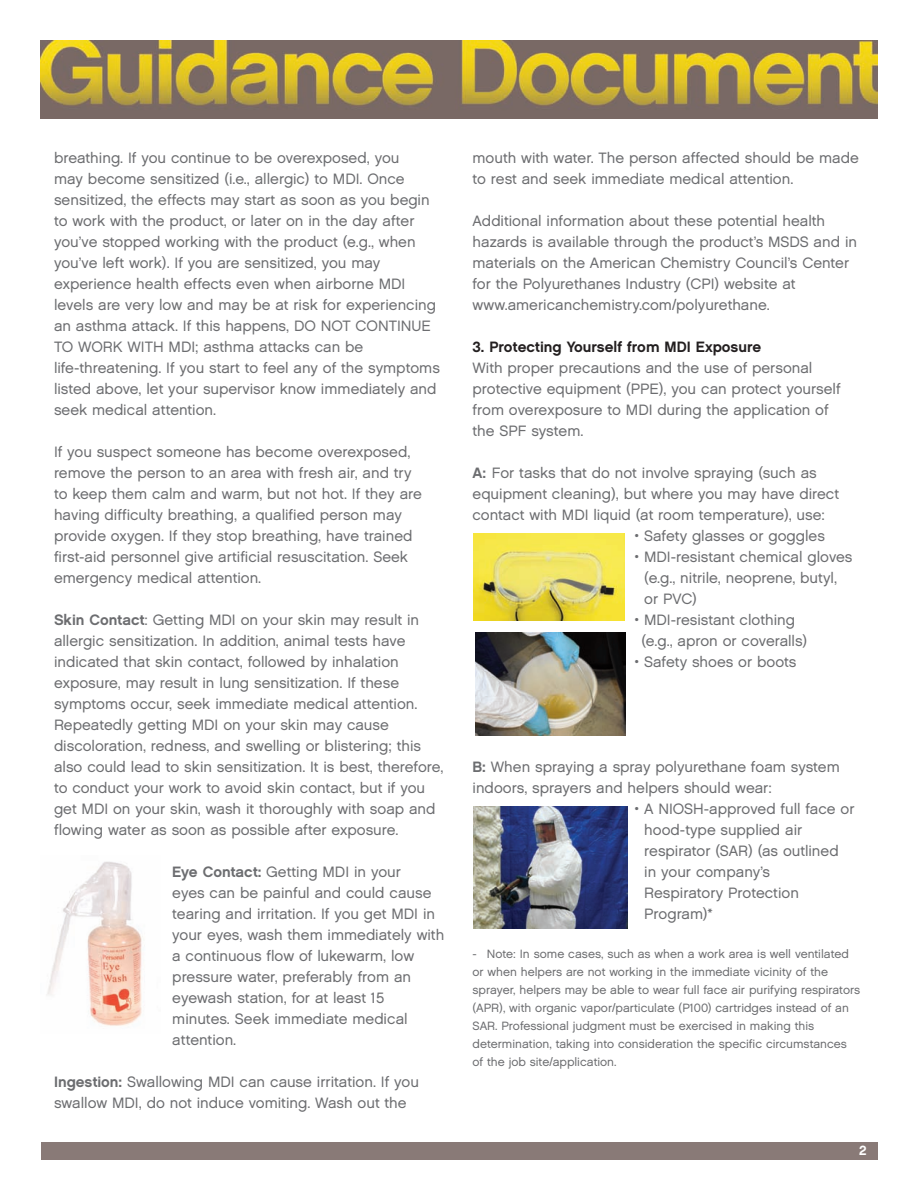
<style>
.page{position:relative;width:918px;height:1188px;background:#fff}
.page>*{position:absolute;margin:0;border:0;box-sizing:border-box;transform-origin:0 0}
.t1{font:15px/21px "Chalet PS London Nineteen Sixty";color:#6c6d70}
.t2{font:15px "Chalet PS New York Nineteen Sixty";color:#231f20}
.t3{font:13.5px "Chalet PS New York Nineteen Sixty";color:#fff}
.t4{font:12px/18px "Chalet PS London Nineteen Sixty";color:#6c6d70}
.s1{font-family:"Chalet PS New York Nineteen Sixty"}
</style>
<div class="page">
<div style="left:41px;top:1143px;width:837px;height:17px;background:#897a77"></div>
<img style="left:40px;top:40px;width:838px;height:78px">
<img style="left:47px;top:861px;width:96px;height:165px">
<img style="left:474px;top:807px;width:154px;height:121px">
<img style="left:476px;top:633px;width:149px;height:102px">
<img style="left:473px;top:534px;width:151px;height:86px">
<p class="t1" style="left:54px;top:148px;width:387px">breathing. If you continue to be overexposed, you<br>may become sensitized (i.e., allergic) to MDI. Once sensitized, the effects may start as soon as you begin to work with the product, or later on in the day after you’ve stopped working with the product (e.g., when you’ve left work). If you are sensitized, you may experience health effects even when airborne MDI levels are very low and may be at risk for experiencing an asthma attack. If this happens, DO NOT CONTINUE TO WORK WITH MDI; asthma attacks can be life-threatening. If you start to feel any of the symptoms listed above, let your supervisor know immediately and seek medical attention.</p>
<p class="t1" style="left:54px;top:442px;width:369px">If you suspect someone has become overexposed, remove the person to an area with fresh air, and try to keep them calm and warm, but not hot. If they are having difficulty breathing, a qualified person may provide oxygen. If they stop breathing, have trained first-aid personnel give artificial resuscitation. Seek emergency medical attention.</p>
<p class="t1" style="left:54px;top:610px;width:391px"><span class="s1">Skin Contact</span>: Getting MDI on your skin may result in allergic sensitization. In addition, animal tests have indicated that skin contact, followed by inhalation exposure, may result in lung sensitization. If these symptoms occur, seek immediate medical attention.<br>Repeatedly getting MDI on your skin may cause discoloration, redness, and swelling or blistering; this also could lead to skin sensitization. It is best, therefore, to conduct your work to avoid skin contact, but if you get MDI on your skin, wash it thoroughly with soap and flowing water as soon as possible after exposure.</p>
<p class="t1" style="left:172px;top:862px;width:274px"><span class="s1">Eye Contact:</span> Getting MDI in your<br>eyes can be painful and could cause tearing and irritation. If you get MDI in your eyes, wash them immediately with a continuous flow of lukewarm, low pressure water, preferably from an eyewash station, for at least 15 minutes. Seek immediate medical attention.</p>
<p class="t1" style="left:54px;top:1072px;width:366px"><span class="s1">Ingestion:</span> Swallowing MDI can cause irritation. If you swallow MDI, do not induce vomiting. Wash out the</p>
<p class="t1" style="left:473px;top:148px;width:388px">mouth with water. The person affected should be made to rest and seek immediate medical attention.</p>
<p class="t1" style="left:473px;top:211px;width:386px">Additional information about these potential health hazards is available through the product’s MSDS and in materials on the American Chemistry Council’s Center for the Polyurethanes Industry (CPI) website at www.americanchemistry.com/polyurethane.</p>
<p class="t2" style="left:473px;top:339px;width:290px">3. Protecting Yourself from MDI Exposure</p>
<p class="t1" style="left:473px;top:358px;width:370px">With proper precautions and the use of personal protective equipment (PPE), you can protect yourself from overexposure to MDI during the application of the SPF system.</p>
<p class="t1" style="left:473px;top:463px;width:368px"><span class="s1">A:</span> For tasks that do not involve spraying (such as equipment cleaning), but where you may have direct contact with MDI liquid (at room temperature), use:</p>
<p class="t1" style="left:635px;top:526px;width:192px">• Safety glasses or goggles</p>
<p class="t1" style="left:644px;top:547px;width:210px;text-indent:-10px">• MDI-resistant chemical gloves (e.g., nitrile, neoprene, butyl, or PVC)</p>
<p class="t1" style="left:642px;top:610px;width:167px;text-indent:-7px">• MDI-resistant clothing (e.g., apron or coveralls)</p>
<p class="t1" style="left:635px;top:652px;width:163px">• Safety shoes or boots</p>
<p class="t1" style="left:473px;top:757px;width:369px"><span class="s1">B:</span> When spraying a spray polyurethane foam system indoors, sprayers and helpers should wear:</p>
<p class="t1" style="left:644px;top:799px;width:212px;text-indent:-10px">• A NIOSH-approved full face or hood-type supplied air respirator (SAR) (as outlined in your company’s<br>Respiratory Protection<br>Program)*</p>
<p class="t4" style="left:472px;top:945px;width:389px">- Note: In some cases, such as when a work area is well ventilated or when helpers are not working in the immediate vicinity of the sprayer, helpers may be able to wear full face air purifying respirators (APR), with organic vapor/particulate (P100) cartridges instead of an SAR. Professional judgment must be exercised in making this determination, taking into consideration the specific circumstances of the job site/application.</p>
<p class="t3" style="left:859px;top:1143px;width:9px">2</p>
</div>
